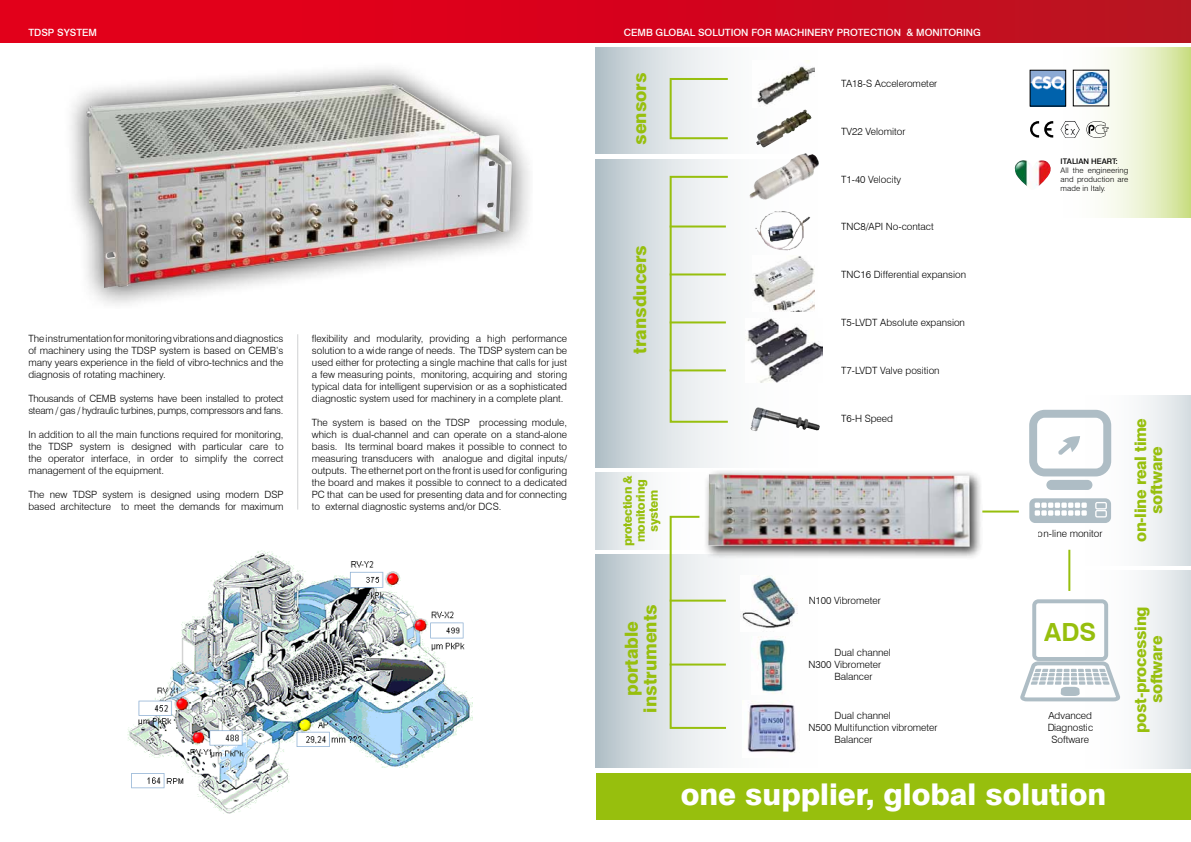
<style>
.page{position:relative;width:1191px;height:842px;background:#fff}
.page>*{position:absolute;margin:0;border:0;box-sizing:border-box;transform-origin:0 0}
.t1{font:800 30px "Swiss 721 BT";color:#fff}
.t2{font:700 25px "Swiss 721 BT";color:#97bf0d}
.t3{font:800 18px/18.6px "Swiss 721 BT";color:#97bf0d;text-align:center}
.t4{font:800 16px/16px "Swiss 721 BT";letter-spacing:-.02em;color:#97bf0d;text-align:center}
.t5{font:800 12px/13px "Swiss 721 BT";letter-spacing:-.02em;color:#97bf0d;text-align:center}
.t6{font:300 10px/12px "Swiss 721 BT";color:#000;text-align:justify}
.t7{font:300 10px/12px "Swiss 721 BT";letter-spacing:-.02em;color:#000}
.t8{font:500 10px "Swiss 721 BT";color:#fff}
.t9{font:300 7.7px/9px "Swiss 721 BT";letter-spacing:.01em;color:#000;text-align:justify}
.t10{font:500 7.7px "Swiss 721 BT";color:#000}
</style>
<div class="page">
<svg style="left:595px;top:472px;width:54px;height:78px"></svg>
<svg style="left:595px;top:48px;width:217px;height:106px"></svg>
<svg style="left:595px;top:159px;width:228px;height:308px"></svg>
<svg style="left:595px;top:555px;width:203px;height:213px"></svg>
<svg style="left:1013px;top:395px;width:178px;height:170px"></svg>
<svg style="left:1029px;top:48px;width:162px;height:170px"></svg>
<svg style="left:1024px;top:570px;width:167px;height:199px"></svg>
<div style="left:596px;top:773px;width:595px;height:46px;background:#97bf0d"></div>
<div style="left:0;top:0;width:1191px;height:42px;background:linear-gradient(to right,#eb0019,#bc1020)"></div>
<div style="left:59px;top:57px;width:474px;height:252px;background:#000;opacity:.75"></div>
<img style="left:86px;top:84px;width:426px;height:204px">
<img style="left:127px;top:550px;width:346px;height:264px">
<div style="left:669px;top:78px;width:60px;height:61px;border:2px solid #97bf0d"></div>
<div style="left:669px;top:176px;width:60px;height:247px;border:2px solid #97bf0d"></div>
<hr style="left:669px;top:225px;width:57px;height:2px;background:#97bf0d">
<hr style="left:669px;top:273px;width:57px;height:2px;background:#97bf0d">
<hr style="left:669px;top:369px;width:57px;height:2px;background:#97bf0d">
<hr style="left:669px;top:321px;width:57px;height:2px;background:#97bf0d">
<svg style="left:668px;top:515px;width:60px;height:215px"></svg>
<div style="left:702px;top:468px;width:280px;height:92px;background:#000;opacity:.75"></div>
<img style="left:708px;top:474px;width:261px;height:73px">
<hr style="left:982px;top:510px;width:36px;height:2px;background:#97bf0d">
<hr style="left:1068px;top:550px;width:2px;height:41px;background:#97bf0d">
<img style="left:785px;top:110px;width:20px;height:10px">
<svg style="left:752px;top:407px;width:6px;height:13px"></svg>
<img style="left:745px;top:318px;width:77px;height:65px">
<img style="left:753px;top:61px;width:62px;height:46px">
<img style="left:757px;top:211px;width:53px;height:39px">
<img style="left:753px;top:255px;width:62px;height:56px">
<img style="left:740px;top:575px;width:57px;height:57px">
<img style="left:751px;top:637px;width:39px;height:58px">
<img style="left:743px;top:701px;width:55px;height:56px">
<hr style="left:297px;top:334px;width:1px;height:176px;background:#d0d1d2">
<img style="left:1014px;top:160px;width:38px;height:30px">
<svg style="left:1030px;top:121px;width:23px;height:17px"></svg>
<svg style="left:1060px;top:121px;width:5px;height:8px"></svg>
<svg style="left:1086px;top:121px;width:22px;height:17px"></svg>
<img style="left:1032px;top:72px;width:31px;height:32px">
<img style="left:1076px;top:73px;width:30px;height:30px">
<img style="left:743px;top:153px;width:76px;height:47px">
<svg style="left:1029px;top:410px;width:82px;height:80px"></svg>
<svg style="left:1029px;top:498px;width:82px;height:25px"></svg>
<svg style="left:1020px;top:599px;width:100px;height:102px"></svg>
<p class="t8" style="left:28px;top:26px;width:70px">TDSP SYSTEM</p>
<p class="t8" style="left:624px;top:26px;width:358px">CEMB GLOBAL SOLUTION FOR MACHINERY PROTECTION &amp; MONITORING</p>
<p class="t6" style="left:28px;top:332px;width:257px">The instrumentation for monitoring vibrations and diagnostics of machinery using the TDSP system is based on CEMB’s many years experience in the field of vibro-technics and the diagnosis of rotating machinery.</p>
<p class="t7" style="left:28px;top:392px;width:257px">Thousands of CEMB systems have been installed to protect steam / gas / hydraulic turbines, pumps, compressors and fans.</p>
<p class="t6" style="left:28px;top:428px;width:257px">In addition to all the main functions required for monitoring, the TDSP system is designed with particular care to the operator interface, in order to simplify the correct management of the equipment.</p>
<p class="t6" style="left:28px;top:488px;width:257px">The new TDSP system is designed using modern DSP based architecture to meet the demands for maximum</p>
<p class="t6" style="left:312px;top:332px;width:257px">flexibility and modularity, providing a high performance solution to a wide range of needs. The TDSP system can be used either for protecting a single machine that calls for just a few measuring points, monitoring, acquiring and storing typical data for intelligent supervision or as a sophisticated diagnostic system used for machinery in a complete plant.</p>
<p class="t6" style="left:312px;top:416px;width:257px">The system is based on the TDSP processing module, which is dual-channel and can operate on a stand-alone basis. Its terminal board makes it possible to connect to measuring transducers with analogue and digital inputs/ outputs. The ethernet port on the front is used for configuring the board and makes it possible to connect to a dedicated PC that can be used for presenting data and for connecting to external diagnostic systems and/or DCS.</p>
<h3 class="t3" style="left:630px;top:145px;width:74px;rotate:-90deg">sensors</h3>
<h3 class="t3" style="left:630px;top:354px;width:110px;rotate:-90deg">transducers</h3>
<p class="t5" style="left:621px;top:546px;width:73px;rotate:-90deg">protection &amp; monitoring system</p>
<h3 class="t3" style="left:622px;top:712px;width:110px;rotate:-90deg">portable instruments</h3>
<p class="t6" style="left:841px;top:77px;width:98px">TA18-S Accelerometer</p>
<p class="t6" style="left:841px;top:125px;width:66px">TV22 Velomitor</p>
<p class="t6" style="left:841px;top:173px;width:62px">T1-40 Velocity</p>
<p class="t6" style="left:841px;top:221px;width:94px">TNC8/API No-contact</p>
<p class="t6" style="left:841px;top:269px;width:127px">TNC16 Differential expansion</p>
<p class="t6" style="left:841px;top:316px;width:125px">T5-LVDT Absolute expansion</p>
<p class="t6" style="left:841px;top:364px;width:100px">T7-LVDT Valve position</p>
<p class="t6" style="left:841px;top:412px;width:53px">T6-H Speed</p>
<p class="t6" style="left:808px;top:594px;width:74px">N100 Vibrometer</p>
<p class="t6" style="left:834px;top:646px;width:58px">Dual channel</p>
<p class="t6" style="left:808px;top:658px;width:74px">N300 Vibrometer</p>
<p class="t6" style="left:834px;top:670px;width:40px">Balancer</p>
<p class="t6" style="left:834px;top:709px;width:58px">Dual channel</p>
<p class="t6" style="left:808px;top:721px;width:131px">N500 Multifunction vibrometer</p>
<p class="t6" style="left:834px;top:733px;width:40px">Balancer</p>
<p class="t10" style="left:1060px;top:157px;width:59px">ITALIAN HEART:</p>
<p class="t9" style="left:1060px;top:166px;width:69px">All the engineering and production are made in Italy.</p>
<p class="t6" style="left:1038px;top:528px;width:66px">on-line monitor</p>
<h2 class="t2" style="left:1044px;top:616px;width:53px">ADS</h2>
<p class="t6" style="left:1047px;top:710px;width:47px;text-align:center">Advanced<br>Diagnostic<br>Software</p>
<h3 class="t4" style="left:1132px;top:542px;width:126px;rotate:-90deg">on-line real time software</h3>
<h3 class="t4" style="left:1132px;top:733px;width:128px;rotate:-90deg">post-processing software</h3>
<h1 class="t1" style="left:680px;top:776px;width:427px">one supplier, global solution</h1>
</div>
